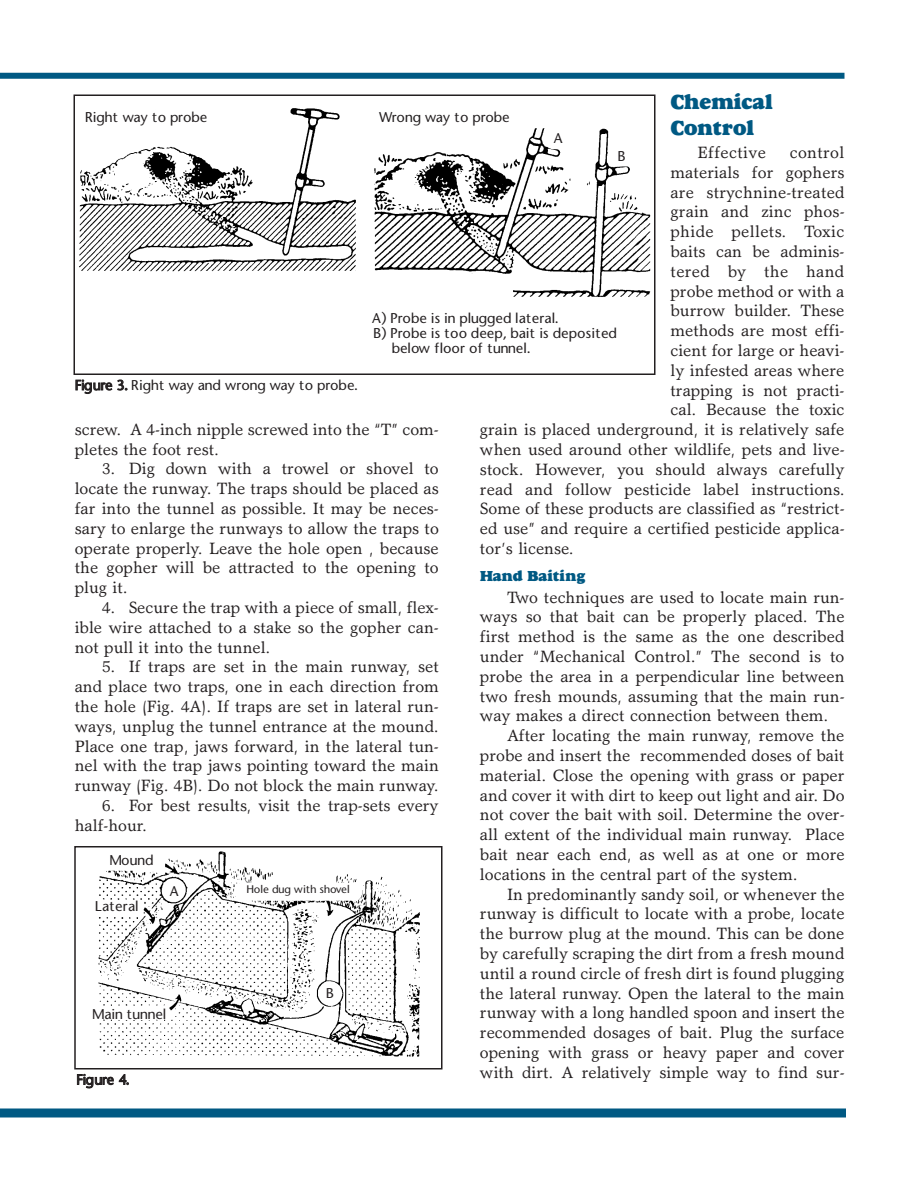
<style>
.page{position:relative;width:918px;height:1188px;background:#fff}
.page>*{position:absolute;margin:0;border:0;box-sizing:border-box;transform-origin:0 0}
.t1{font:21px/25.2px "Goudy Heavyface DTC";color:#005983}
.t2{font:16.5px/19.8px "Garth Graphic";color:#231f20;text-align:justify}
.t3{font:16.5px "Garth Graphic";letter-spacing:.02em;color:#231f20}
.t4{font:15px "Goudy Heavyface DTC";color:#005983}
.t5{font:500 13.5px "Stone Sans";color:#231f20}
.t6{font:500 10.5px "Stone Sans";color:#231f20}
</style>
<div class="page">
<img style="left:79px;top:108px;width:572px;height:189px">
<div style="left:74px;top:94px;width:582px;height:281px;border:2px solid #231f20"></div>
<img style="left:98px;top:851px;width:322px;height:206px">
<div style="left:74px;top:846px;width:368px;height:224px;border:2px solid #231f20"></div>
<div style="left:0;top:1108px;width:846px;height:10px;background:#005983"></div>
<div style="left:0;top:73px;width:844px;height:6px;background:#005983"></div>
<div style="left:76px;top:110px;width:205px;height:18px;background:#fff;border-radius:9px"></div>
<div style="left:370px;top:110px;width:205px;height:18px;background:#fff;border-radius:9px"></div>
<div style="left:544px;top:131px;width:38px;height:18px;background:#fff;border-radius:9px"></div>
<div style="left:609px;top:148px;width:38px;height:18px;background:#fff;border-radius:9px"></div>
<div style="left:92px;top:853px;width:70px;height:18px;background:#fff;border-radius:9px"></div>
<div style="left:234px;top:883px;width:129px;height:18px;background:#fff;border-radius:9px"></div>
<p class="t1" style="left:670px;top:89px;width:104px">Chemical<br>Control</p>
<p class="t3" style="left:698px;top:146px;width:70px">Effective</p>
<p class="t3" style="left:790px;top:146px;width:56px">control</p>
<p class="t2" style="left:670px;top:164px;width:176px">materials for gophers</p>
<p class="t2" style="left:670px;top:184px;width:176px">are strychnine-treated</p>
<p class="t2" style="left:670px;top:204px;width:176px">grain and zinc phos-</p>
<p class="t3" style="left:670px;top:225px;width:175px">phide pellets. Toxic</p>
<p class="t2" style="left:670px;top:243px;width:176px">baits can be adminis-</p>
<p class="t3" style="left:670px;top:265px;width:175px">tered by the hand</p>
<p class="t2" style="left:670px;top:283px;width:176px">probe method or with a</p>
<p class="t2" style="left:670px;top:303px;width:176px">burrow builder. These</p>
<p class="t2" style="left:670px;top:322px;width:176px">methods are most effi-</p>
<p class="t2" style="left:670px;top:342px;width:176px">cient for large or heavi-</p>
<p class="t2" style="left:670px;top:362px;width:176px">ly infested areas where</p>
<p class="t2" style="left:670px;top:382px;width:176px">trapping is not practi-</p>
<p class="t2" style="left:670px;top:402px;width:176px">cal. Because the toxic</p>
<p class="t2" style="left:480px;top:421px;width:366px">grain is placed underground, it is relatively safe</p>
<p class="t2" style="left:480px;top:441px;width:366px">when used around other wildlife, pets and live-</p>
<p class="t2" style="left:480px;top:461px;width:366px">stock. However, you should always carefully</p>
<p class="t2" style="left:480px;top:481px;width:366px">read and follow pesticide label instructions.</p>
<p class="t2" style="left:480px;top:501px;width:366px">Some of these products are classified as “restrict-</p>
<p class="t2" style="left:480px;top:520px;width:366px">ed use” and require a certified pesticide applica-</p>
<p class="t2" style="left:480px;top:540px;width:95px">tor’s license.</p>
<p class="t4" style="left:480px;top:567px;width:107px">Hand Baiting</p>
<p class="t2" style="left:507px;top:589px;width:339px">Two techniques are used to locate main run-</p>
<p class="t2" style="left:480px;top:609px;width:366px">ways so that bait can be properly placed. The</p>
<p class="t2" style="left:480px;top:628px;width:366px">first method is the same as the one described</p>
<p class="t2" style="left:480px;top:648px;width:366px">under “Mechanical Control.” The second is to</p>
<p class="t2" style="left:480px;top:668px;width:366px">probe the area in a perpendicular line between</p>
<p class="t2" style="left:480px;top:688px;width:366px">two fresh mounds, assuming that the main run-</p>
<p class="t2" style="left:480px;top:708px;width:350px">way makes a direct connection between them.</p>
<p class="t2" style="left:507px;top:727px;width:339px">After locating the main runway, remove the</p>
<p class="t2" style="left:480px;top:747px;width:366px">probe and insert the recommended doses of bait</p>
<p class="t2" style="left:480px;top:767px;width:366px">material. Close the opening with grass or paper</p>
<p class="t2" style="left:480px;top:787px;width:366px">and cover it with dirt to keep out light and air. Do</p>
<p class="t2" style="left:480px;top:807px;width:366px">not cover the bait with soil. Determine the over-</p>
<p class="t2" style="left:480px;top:826px;width:366px">all extent of the individual main runway. Place</p>
<p class="t2" style="left:480px;top:846px;width:366px">bait near each end, as well as at one or more</p>
<p class="t2" style="left:480px;top:866px;width:319px">locations in the central part of the system.</p>
<p class="t2" style="left:507px;top:886px;width:339px">In predominantly sandy soil, or whenever the</p>
<p class="t2" style="left:480px;top:906px;width:366px">runway is difficult to locate with a probe, locate</p>
<p class="t2" style="left:480px;top:925px;width:366px">the burrow plug at the mound. This can be done</p>
<p class="t2" style="left:480px;top:945px;width:366px">by carefully scraping the dirt from a fresh mound</p>
<p class="t2" style="left:480px;top:965px;width:366px">until a round circle of fresh dirt is found plugging</p>
<p class="t2" style="left:480px;top:985px;width:366px">the lateral runway. Open the lateral to the main</p>
<p class="t2" style="left:480px;top:1005px;width:366px">runway with a long handled spoon and insert the</p>
<p class="t2" style="left:480px;top:1024px;width:366px">recommended dosages of bait. Plug the surface</p>
<p class="t2" style="left:480px;top:1044px;width:366px">opening with grass or heavy paper and cover</p>
<p class="t2" style="left:480px;top:1064px;width:366px">with dirt. A relatively simple way to find sur-</p>
<p class="t5" style="left:85px;top:109px;width:124px">Right way to probe</p>
<p class="t5" style="left:379px;top:110px;width:132px">Wrong way to probe</p>
<p class="t5" style="left:554px;top:131px;width:11px">A</p>
<p class="t5" style="left:618px;top:148px;width:9px">B</p>
<p class="t5" style="left:372px;top:311px;width:188px">A) Probe is in plugged lateral.</p>
<p class="t5" style="left:374px;top:326px;width:245px">B) Probe is too deep, bait is deposited</p>
<p class="t5" style="left:392px;top:341px;width:140px">below floor of tunnel.</p>
<p class="t5" style="left:75px;top:378px;width:284px">Figure 3. Right way and wrong way to probe.</p>
<p class="t2" style="left:75px;top:421px;width:366px">screw. A 4-inch nipple screwed into the “T” com&shy;pletes the foot rest.</p>
<p class="t2" style="left:75px;top:461px;width:366px;text-indent:27px">3. Dig down with a trowel or shovel to locate the runway. The traps should be placed as far into the tunnel as possible. It may be neces&shy;sary to enlarge the runways to allow the traps to operate properly. Leave the hole open , because the gopher will be attracted to the opening to plug it.</p>
<p class="t2" style="left:75px;top:599px;width:366px;text-indent:27px">4. Secure the trap with a piece of small, flex&shy;ible wire attached to a stake so the gopher can&shy;not pull it into the tunnel.</p>
<p class="t2" style="left:75px;top:659px;width:366px;text-indent:27px">5. If traps are set in the main runway, set and place two traps, one in each direction from the hole (Fig. 4A). If traps are set in lateral run&shy;ways, unplug the tunnel entrance at the mound.<br>Place one trap, jaws forward, in the lateral tun&shy;nel with the trap jaws pointing toward the main runway (Fig. 4B). Do not block the main runway.</p>
<p class="t2" style="left:75px;top:797px;width:366px;text-indent:27px">6. For best results, visit the trap-sets every half-hour.</p>
<p class="t5" style="left:110px;top:852px;width:45px">Mound</p>
<p class="t5" style="left:95px;top:899px;width:45px">Lateral</p>
<p class="t5" style="left:170px;top:883px;width:11px">A</p>
<p class="t6" style="left:247px;top:883px;width:104px">Hole dug with shovel</p>
<p class="t5" style="left:326px;top:986px;width:9px">B</p>
<p class="t5" style="left:93px;top:1006px;width:75px">Main tunnel</p>
<p class="t5" style="left:77px;top:1072px;width:54px">Figure 4.</p>
</div>
